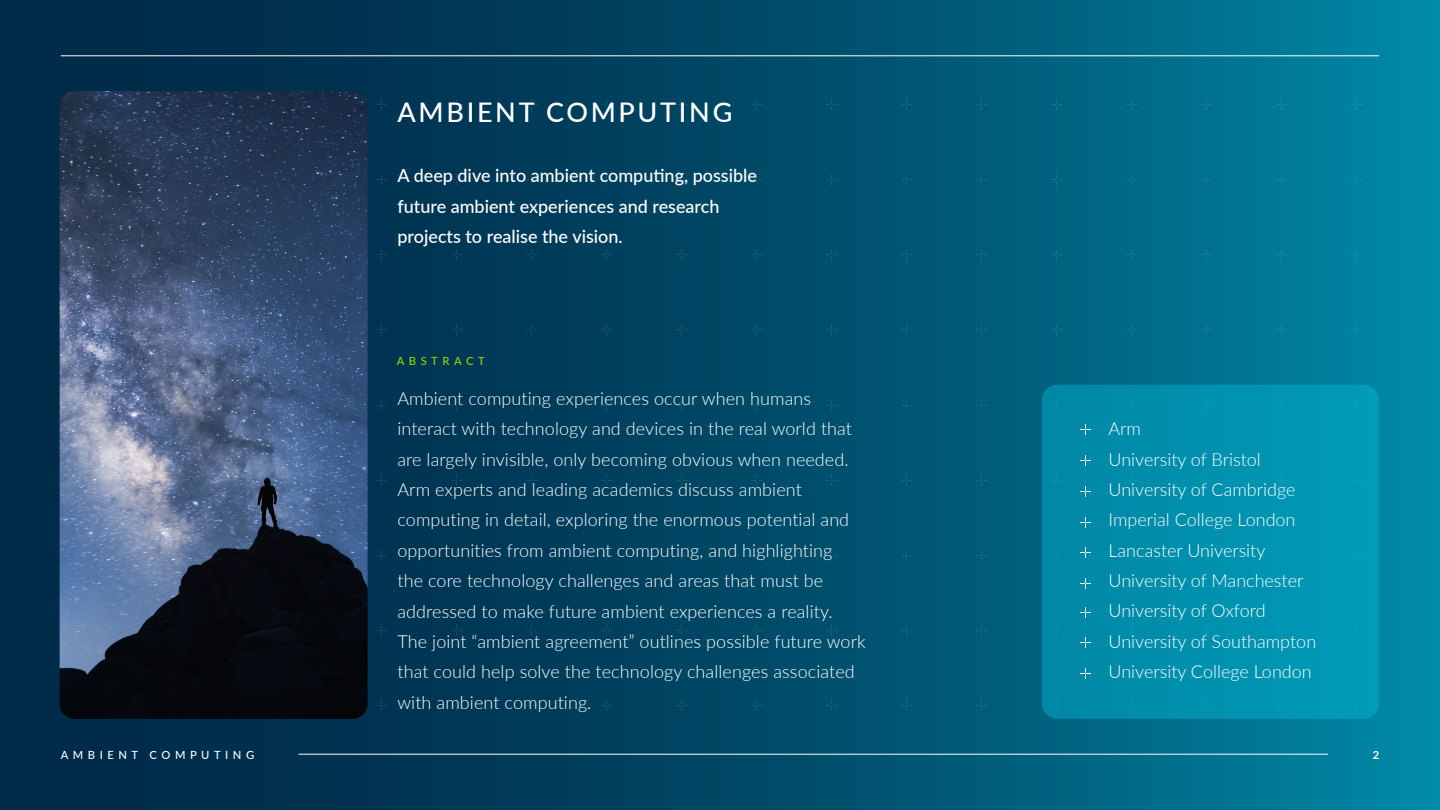
<style>
.page{position:relative;width:1440px;height:810px;background:#fff}
.page>*{position:absolute;margin:0;border:0;box-sizing:border-box;transform-origin:0 0}
.t1{font:500 27px "Lato";letter-spacing:.1em;color:#fff}
.t2{font:300 18px/30.4px "Lato";letter-spacing:.005em;color:#fff}
.t3{font:500 18px/30.4px "Lato";color:#fff}
.t4{font:500 11.25px "Lato";letter-spacing:.4em;color:#fff}
.t5{font:500 11.25px "Lato";letter-spacing:.4em;color:#95d600}
.t6{font:700 11.25px "Lato";color:#fff}
</style>
<div class="page">
<div style="left:0;top:0;width:1440px;height:810px;background:linear-gradient(to right,#001d3b,#007f9d)"></div>
<hr style="left:61px;top:56px;width:1318px;height:1px;background:#fff">
<hr style="left:298px;top:754px;width:1030px;height:1px;background:#fff">
<svg style="left:376px;top:99px;width:11px;height:12px"></svg>
<svg style="left:451px;top:99px;width:11px;height:12px"></svg>
<svg style="left:526px;top:99px;width:11px;height:12px"></svg>
<svg style="left:601px;top:99px;width:11px;height:12px"></svg>
<svg style="left:676px;top:99px;width:11px;height:12px"></svg>
<svg style="left:751px;top:99px;width:11px;height:12px"></svg>
<svg style="left:826px;top:99px;width:11px;height:12px"></svg>
<svg style="left:901px;top:99px;width:11px;height:12px"></svg>
<svg style="left:976px;top:99px;width:12px;height:12px"></svg>
<svg style="left:1051px;top:99px;width:12px;height:12px"></svg>
<svg style="left:1126px;top:99px;width:12px;height:12px"></svg>
<svg style="left:376px;top:174px;width:11px;height:12px"></svg>
<svg style="left:451px;top:174px;width:11px;height:12px"></svg>
<svg style="left:526px;top:174px;width:11px;height:12px"></svg>
<svg style="left:601px;top:174px;width:11px;height:12px"></svg>
<svg style="left:676px;top:174px;width:11px;height:12px"></svg>
<svg style="left:751px;top:174px;width:11px;height:12px"></svg>
<svg style="left:826px;top:174px;width:11px;height:12px"></svg>
<svg style="left:901px;top:174px;width:11px;height:12px"></svg>
<svg style="left:976px;top:174px;width:12px;height:12px"></svg>
<svg style="left:1051px;top:174px;width:12px;height:12px"></svg>
<svg style="left:1126px;top:174px;width:12px;height:12px"></svg>
<svg style="left:376px;top:249px;width:11px;height:12px"></svg>
<svg style="left:451px;top:249px;width:11px;height:12px"></svg>
<svg style="left:526px;top:249px;width:11px;height:12px"></svg>
<svg style="left:601px;top:249px;width:11px;height:12px"></svg>
<svg style="left:676px;top:249px;width:11px;height:12px"></svg>
<svg style="left:751px;top:249px;width:11px;height:12px"></svg>
<svg style="left:826px;top:249px;width:11px;height:12px"></svg>
<svg style="left:901px;top:249px;width:11px;height:12px"></svg>
<svg style="left:976px;top:249px;width:12px;height:12px"></svg>
<svg style="left:1051px;top:249px;width:12px;height:12px"></svg>
<svg style="left:1126px;top:249px;width:12px;height:12px"></svg>
<svg style="left:376px;top:324px;width:11px;height:12px"></svg>
<svg style="left:451px;top:324px;width:11px;height:12px"></svg>
<svg style="left:526px;top:324px;width:11px;height:12px"></svg>
<svg style="left:601px;top:324px;width:11px;height:12px"></svg>
<svg style="left:676px;top:324px;width:11px;height:12px"></svg>
<svg style="left:751px;top:324px;width:11px;height:12px"></svg>
<svg style="left:826px;top:324px;width:11px;height:12px"></svg>
<svg style="left:901px;top:324px;width:11px;height:12px"></svg>
<svg style="left:976px;top:324px;width:12px;height:12px"></svg>
<svg style="left:1051px;top:324px;width:12px;height:12px"></svg>
<svg style="left:1126px;top:324px;width:12px;height:12px"></svg>
<svg style="left:376px;top:399px;width:11px;height:12px"></svg>
<svg style="left:451px;top:399px;width:11px;height:12px"></svg>
<svg style="left:526px;top:399px;width:11px;height:12px"></svg>
<svg style="left:601px;top:399px;width:11px;height:12px"></svg>
<svg style="left:676px;top:399px;width:11px;height:12px"></svg>
<svg style="left:751px;top:399px;width:11px;height:12px"></svg>
<svg style="left:826px;top:399px;width:11px;height:12px"></svg>
<svg style="left:901px;top:399px;width:11px;height:12px"></svg>
<svg style="left:976px;top:399px;width:12px;height:12px"></svg>
<svg style="left:376px;top:474px;width:11px;height:12px"></svg>
<svg style="left:451px;top:474px;width:11px;height:12px"></svg>
<svg style="left:526px;top:474px;width:11px;height:12px"></svg>
<svg style="left:601px;top:474px;width:11px;height:12px"></svg>
<svg style="left:676px;top:474px;width:11px;height:12px"></svg>
<svg style="left:751px;top:474px;width:11px;height:12px"></svg>
<svg style="left:826px;top:474px;width:11px;height:12px"></svg>
<svg style="left:901px;top:474px;width:11px;height:12px"></svg>
<svg style="left:976px;top:474px;width:12px;height:12px"></svg>
<svg style="left:376px;top:549px;width:11px;height:12px"></svg>
<svg style="left:451px;top:549px;width:11px;height:12px"></svg>
<svg style="left:526px;top:549px;width:11px;height:12px"></svg>
<svg style="left:601px;top:549px;width:11px;height:12px"></svg>
<svg style="left:676px;top:549px;width:11px;height:12px"></svg>
<svg style="left:751px;top:549px;width:11px;height:12px"></svg>
<svg style="left:826px;top:549px;width:11px;height:12px"></svg>
<svg style="left:901px;top:549px;width:11px;height:12px"></svg>
<svg style="left:976px;top:549px;width:12px;height:12px"></svg>
<svg style="left:376px;top:624px;width:11px;height:12px"></svg>
<svg style="left:451px;top:624px;width:11px;height:12px"></svg>
<svg style="left:526px;top:624px;width:11px;height:12px"></svg>
<svg style="left:601px;top:624px;width:11px;height:12px"></svg>
<svg style="left:676px;top:624px;width:11px;height:12px"></svg>
<svg style="left:751px;top:624px;width:11px;height:12px"></svg>
<svg style="left:826px;top:624px;width:11px;height:12px"></svg>
<svg style="left:901px;top:624px;width:11px;height:12px"></svg>
<svg style="left:976px;top:624px;width:12px;height:12px"></svg>
<svg style="left:376px;top:699px;width:11px;height:12px"></svg>
<svg style="left:451px;top:699px;width:11px;height:12px"></svg>
<svg style="left:526px;top:699px;width:11px;height:12px"></svg>
<svg style="left:601px;top:699px;width:11px;height:12px"></svg>
<svg style="left:676px;top:699px;width:11px;height:12px"></svg>
<svg style="left:751px;top:699px;width:11px;height:12px"></svg>
<svg style="left:826px;top:699px;width:11px;height:12px"></svg>
<svg style="left:901px;top:699px;width:11px;height:12px"></svg>
<svg style="left:976px;top:699px;width:12px;height:12px"></svg>
<svg style="left:1201px;top:99px;width:11px;height:12px"></svg>
<svg style="left:1276px;top:99px;width:11px;height:12px"></svg>
<svg style="left:1351px;top:99px;width:11px;height:12px"></svg>
<svg style="left:1201px;top:174px;width:11px;height:12px"></svg>
<svg style="left:1276px;top:174px;width:11px;height:12px"></svg>
<svg style="left:1351px;top:174px;width:11px;height:12px"></svg>
<svg style="left:1201px;top:249px;width:11px;height:12px"></svg>
<svg style="left:1276px;top:249px;width:11px;height:12px"></svg>
<svg style="left:1351px;top:249px;width:11px;height:12px"></svg>
<svg style="left:1201px;top:324px;width:11px;height:12px"></svg>
<svg style="left:1276px;top:324px;width:11px;height:12px"></svg>
<svg style="left:1351px;top:324px;width:11px;height:12px"></svg>
<div style="left:1042px;top:385px;width:337px;height:334px;background:#0091ae;border-radius:15px"></div>
<img style="left:60px;top:91px;width:308px;height:628px">
<svg style="left:1081px;top:456px;width:10px;height:10px"></svg>
<svg style="left:1081px;top:487px;width:10px;height:10px"></svg>
<svg style="left:1081px;top:517px;width:10px;height:11px"></svg>
<svg style="left:1081px;top:547px;width:10px;height:11px"></svg>
<svg style="left:1081px;top:578px;width:10px;height:10px"></svg>
<svg style="left:1081px;top:608px;width:10px;height:10px"></svg>
<svg style="left:1081px;top:638px;width:10px;height:10px"></svg>
<svg style="left:1081px;top:668px;width:10px;height:10px"></svg>
<svg style="left:1081px;top:424px;width:10px;height:11px"></svg>
<h1 class="t1" style="left:398px;top:92px;width:336px">AMBIENT COMPUTING</h1>
<p class="t3" style="left:398px;top:160px;width:361px">A deep dive into ambient computing, possible future ambient experiences and research projects to realise the vision.</p>
<p class="t5" style="left:397px;top:352px;width:89px">ABSTRACT</p>
<p class="t2" style="left:397px;top:383px;width:470px">Ambient computing experiences occur when humans interact with technology and devices in the real world that are largely invisible, only becoming obvious when needed.<br>Arm experts and leading academics discuss ambient computing in detail, exploring the enormous potential and opportunities from ambient computing, and highlighting<br>the core technology challenges and areas that must be addressed to make future ambient experiences a reality.<br>The joint “ambient agreement” outlines possible future work that could help solve the technology challenges associated with ambient computing.</p>
<p class="t2" style="left:1109px;top:413px;width:209px">Arm<br>University of Bristol<br>University of Cambridge<br>Imperial College London<br>Lancaster University<br>University of Manchester<br>University of Oxford<br>University of Southampton<br>University College London</p>
<p class="t4" style="left:61px;top:747px;width:195px">AMBIENT COMPUTING</p>
<p class="t6" style="left:1373px;top:747px;width:8px">2</p>
</div>
